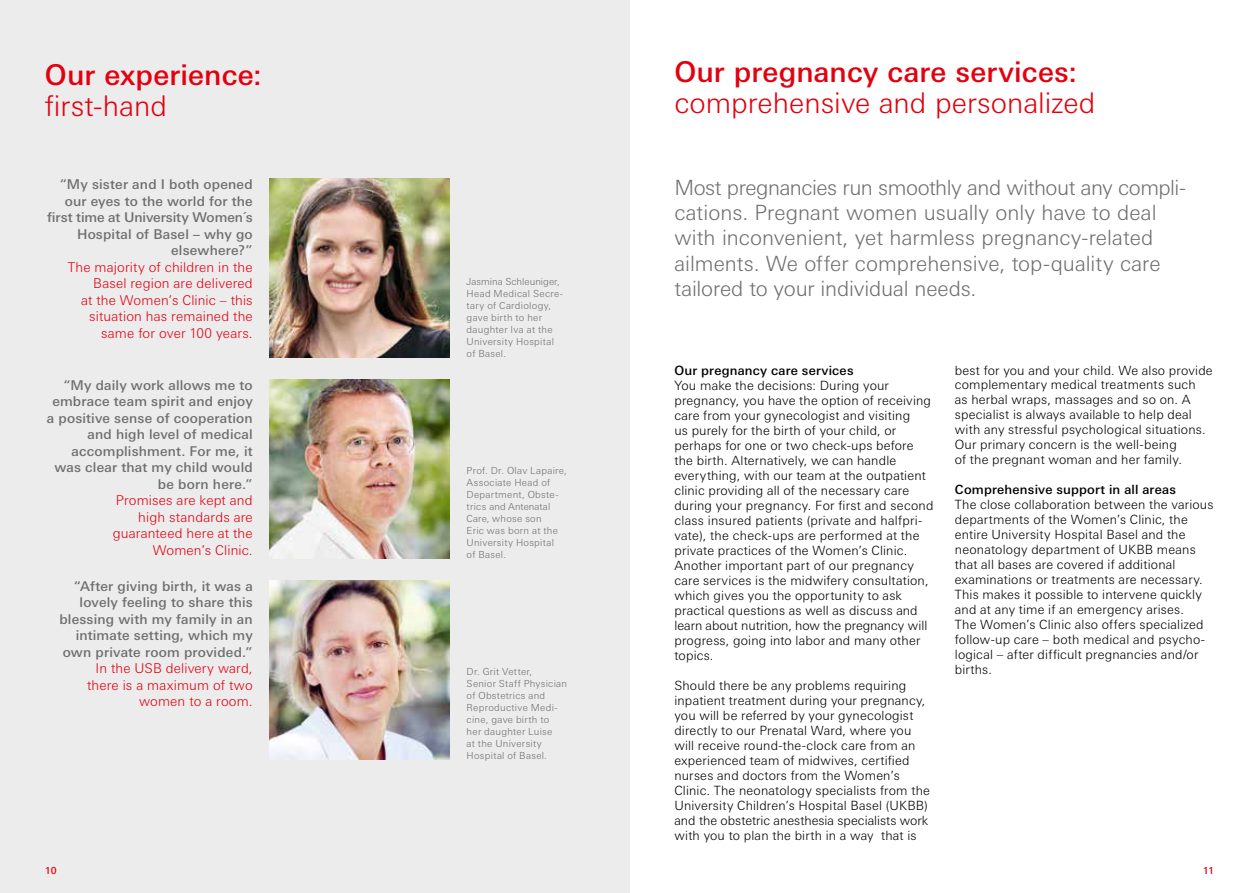
<style>
.page{position:relative;width:1259px;height:893px;background:#fff}
.page>*{position:absolute;margin:0;border:0;box-sizing:border-box;transform-origin:0 0}
.t1{font:500 28.5px "Linotype Univers Basic";letter-spacing:.005em;color:#e3000f}
.t2{font:300 28.5px "Linotype Univers Basic";color:#e3000f}
.t3{font:300 21px/25.2px "Linotype Univers Basic";letter-spacing:-.005em;color:#6f6f6e}
.t4{font:500 13.5px/16.5px "Linotype Univers Basic";letter-spacing:.01em;color:#6f6f6e;text-align:right}
.t5{font:300 13.5px/16.5px "Linotype Univers Basic";letter-spacing:.01em;color:#e3000f;text-align:right}
.t6{font:300 12.75px/15px "Linotype Univers Basic";letter-spacing:.015em;color:#000}
.t7{font:500 12.75px "Linotype Univers Basic";letter-spacing:.015em;color:#000}
.t8{font:300 9.75px/12px "Linotype Univers Basic";letter-spacing:.03em;color:#6f6f6e}
.t9{font:500 9.75px "Linotype Univers Basic";color:#e3000f}
</style>
<div class="page">
<div style="left:0;top:0;width:629px;height:893px;background:#ececed"></div>
<img style="left:270px;top:379px;width:179px;height:179px">
<img style="left:270px;top:580px;width:179px;height:179px">
<img style="left:270px;top:179px;width:179px;height:178px">
<h1 class="t1" style="left:45px;top:58px;width:218px">Our experience:</h1>
<h1 class="t2" style="left:45px;top:89px;width:123px">first-hand</h1>
<p class="t4" style="left:47px;top:176px;width:207px">“My sister and I both opened our eyes to the world for the first time at University Women´s<br>Hospital of Basel – why go elsewhere?”</p>
<p class="t5" style="left:68px;top:258px;width:186px">The majority of children in the<br>Basel region are delivered<br>at the Women’s Clinic – this situation has remained the same for over 100 years.</p>
<p class="t4" style="left:47px;top:377px;width:207px">“My daily work allows me to embrace team spirit and enjoy a positive sense of cooperation and high level of medical accomplishment. For me, it was clear that my child would be born here.”</p>
<p class="t5" style="left:113px;top:492px;width:141px">Promises are kept and high standards are guaranteed here at the<br>Women’s Clinic.</p>
<p class="t4" style="left:59px;top:578px;width:195px">“After giving birth, it was a lovely feeling to share this blessing with my family in an intimate setting, which my own private room provided.”</p>
<p class="t5" style="left:87px;top:660px;width:167px">In the USB delivery ward, there is a maximum of two women to a room.</p>
<p class="t9" style="left:45px;top:865px;width:13px">10</p>
<p class="t8" style="left:467px;top:276px;width:98px">Jasmina Schleuniger,<br>Head Medical Secre&shy;tary of Cardiology, gave birth to her daughter Iva at the<br>University Hospital of Basel.</p>
<p class="t8" style="left:467px;top:465px;width:102px">Prof. Dr. Olav Lapaire,<br>Associate Head of<br>Department, Obste&shy;trics and Antenatal<br>Care, whose son<br>Eric was born at the<br>University Hospital<br>of Basel.</p>
<p class="t8" style="left:467px;top:665px;width:102px">Dr. Grit Vetter,<br>Senior Staff Physician of Obstetrics and<br>Reproductive Medi&shy;cine, gave birth to<br>her daughter Luise<br>at the University<br>Hospital of Basel.</p>
<h1 class="t1" style="left:674px;top:55px;width:404px">Our pregnancy care services:</h1>
<h1 class="t2" style="left:674px;top:86px;width:422px">comprehensive and personalized</h1>
<p class="t3" style="left:674px;top:175px;width:513px">Most pregnancies run smoothly and without any compli&shy;cations. Pregnant women usually only have to deal with inconvenient, yet harmless pregnancy-related ailments. We offer comprehensive, top-quality care tailored to your individual needs.</p>
<p class="t7" style="left:674px;top:363px;width:181px">Our pregnancy care services</p>
<p class="t6" style="left:674px;top:377px;width:261px">You make the decisions: During your pregnancy, you have the option of receiving care from your gynecologist and visiting<br>us purely for the birth of your child, or perhaps for one or two check-ups before the birth. Alternatively, we can handle everything, with our team at the outpatient clinic providing all of the necessary care during your pregnancy. For first and second class insured patients (private and halfpri&shy;vate), the check-ups are performed at the private practices of the Women’s Clinic.<br>Another important part of our pregnancy care services is the midwifery consultation, which gives you the opportunity to ask practical questions as well as discuss and learn about nutrition, how the pregnancy will progress, going into labor and many other topics.</p>
<p class="t6" style="left:674px;top:677px;width:257px">Should there be any problems requiring inpatient treatment during your pregnancy, you will be referred by your gynecologist directly to our Prenatal Ward, where you will receive round-the-clock care from an experienced team of midwives, certified nurses and doctors from the Women’s Clinic. The neonatology specialists from the University Children’s Hospital Basel (UKBB) and the obstetric anesthesia specialists work with you to plan the birth in a way that is</p>
<p class="t6" style="left:955px;top:362px;width:259px">best for you and your child. We also provide complementary medical treatments such<br>as herbal wraps, massages and so on. A specialist is always available to help deal with any stressful psychological situations.<br>Our primary concern is the well-being<br>of the pregnant woman and her family.</p>
<p class="t7" style="left:955px;top:482px;width:222px">Comprehensive support in all areas</p>
<p class="t6" style="left:955px;top:497px;width:260px">The close collaboration between the various departments of the Women’s Clinic, the entire University Hospital Basel and the neonatology department of UKBB means that all bases are covered if additional examinations or treatments are necessary.<br>This makes it possible to intervene quickly and at any time if an emergency arises.<br>The Women’s Clinic also offers specialized follow-up care – both medical and psycho&shy;logical – after difficult pregnancies and/or births.</p>
<p class="t9" style="left:1203px;top:865px;width:13px">11</p>
</div>
